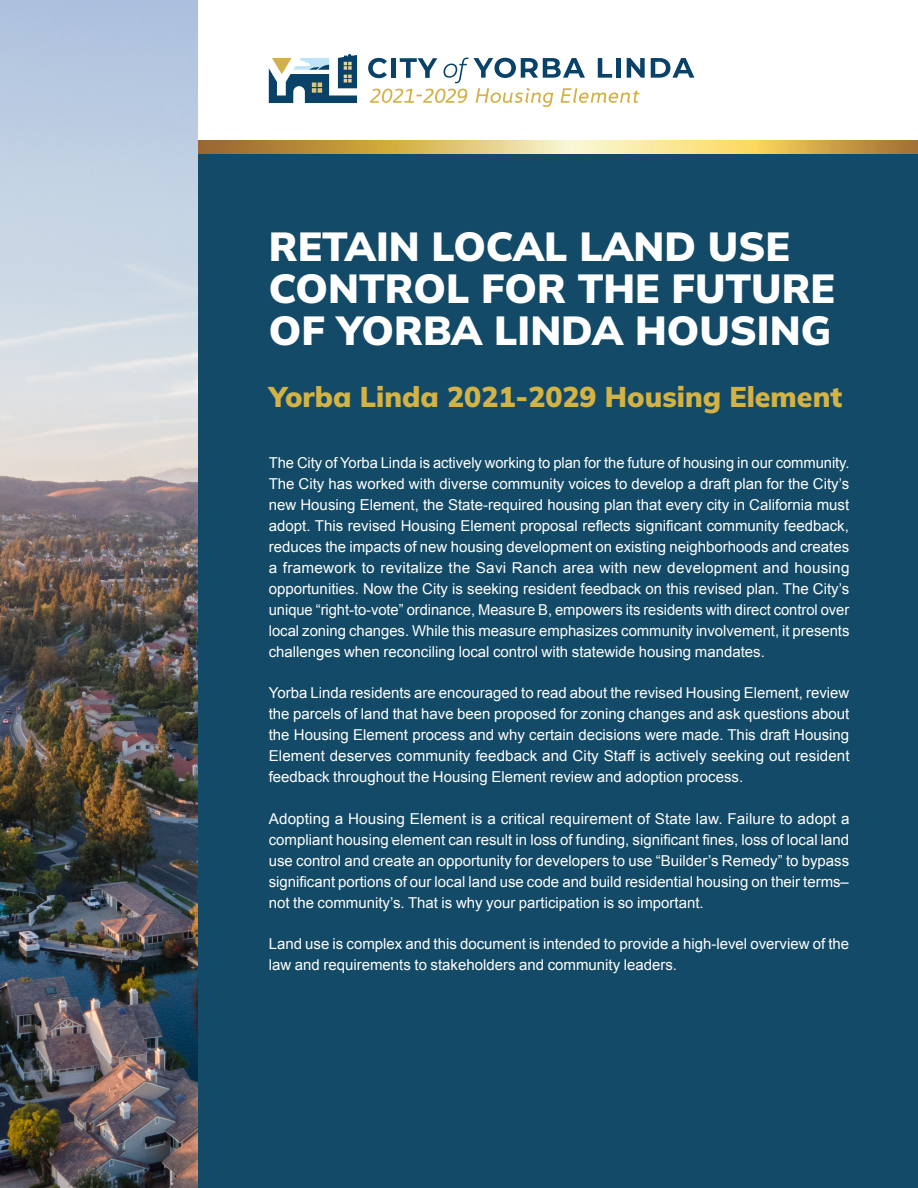
<style>
.page{position:relative;width:918px;height:1188px;background:#fff}
.page>*{position:absolute;margin:0;border:0;box-sizing:border-box;transform-origin:0 0}
.t1{font:200 40.5px/42px "Mulish";color:#fff}
.t2{font:200 28.5px "Mulish";color:#d3b246}
.t3{font:15px/21px "Arial";color:#fff;text-align:justify}
</style>
<div class="page">
<img style="left:0;top:0;width:199px;height:1188px">
<div style="left:199px;top:151px;width:719px;height:1037px;background:#124a67"></div>
<svg style="left:199px;top:140px;width:719px;height:14px;background:#d8b868"></svg>
<svg style="left:651px;top:58px;width:43px;height:20px"></svg>
<svg style="left:368px;top:58px;width:277px;height:49px"></svg>
<svg style="left:269px;top:54px;width:88px;height:49px"></svg>
<p class="t1" style="left:269px;top:225px;width:568px">RETAIN LOCAL LAND USE<br>CONTROL FOR THE FUTURE<br>OF YORBA LINDA HOUSING</p>
<p class="t2" style="left:269px;top:378px;width:575px">Yorba Linda 2021-2029 Housing Element</p>
<p class="t3" style="left:269px;top:452px;width:582px">The City of Yorba Linda is actively working to plan for the future of housing in our community.<br>The City has worked with diverse community voices to develop a draft plan for the City’s new Housing Element, the State-required housing plan that every city in California must adopt. This revised Housing Element proposal reflects significant community feedback, reduces the impacts of new housing development on existing neighborhoods and creates a framework to revitalize the Savi Ranch area with new development and housing opportunities. Now the City is seeking resident feedback on this revised plan. The City’s unique “right-to-vote” ordinance, Measure B, empowers its residents with direct control over local zoning changes. While this measure emphasizes community involvement, it presents challenges when reconciling local control with statewide housing mandates.</p>
<p class="t3" style="left:269px;top:683px;width:582px">Yorba Linda residents are encouraged to read about the revised Housing Element, review the parcels of land that have been proposed for zoning changes and ask questions about the Housing Element process and why certain decisions were made. This draft Housing Element deserves community feedback and City Staff is actively seeking out resident feedback throughout the Housing Element review and adoption process.</p>
<p class="t3" style="left:269px;top:808px;width:582px">Adopting a Housing Element is a critical requirement of State law. Failure to adopt a compliant housing element can result in loss of funding, significant fines, loss of local land use control and create an opportunity for developers to use “Builder’s Remedy” to bypass significant portions of our local land use code and build residential housing on their terms– not the community’s. That is why your participation is so important.</p>
<p class="t3" style="left:269px;top:933px;width:582px">Land use is complex and this document is intended to provide a high-level overview of the law and requirements to stakeholders and community leaders.</p>
</div>
